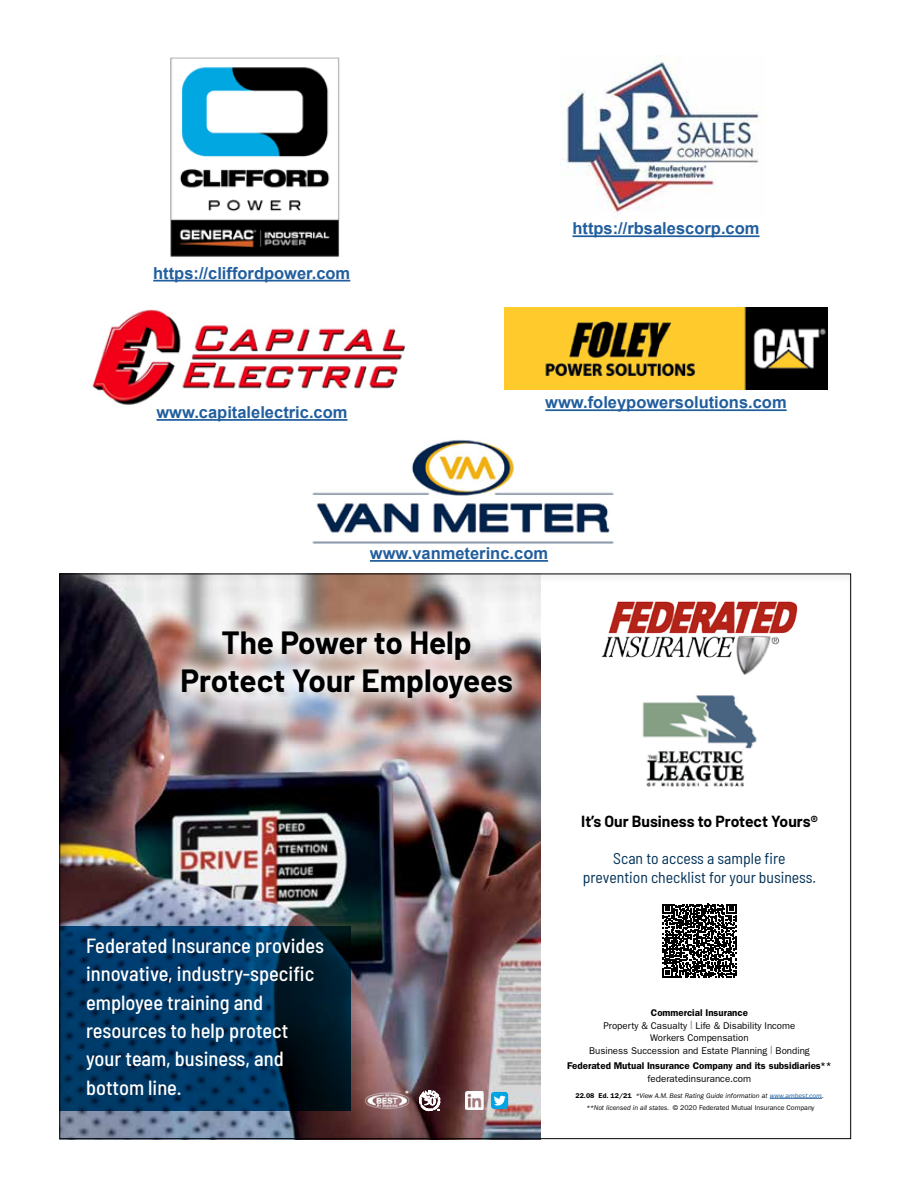
<style>
.page{position:relative;width:918px;height:1188px;background:#fff}
.page>*{position:absolute;margin:0;border:0;box-sizing:border-box;transform-origin:0 0}
.t1{font:700 31.35px/37.7px "Barlow";color:#000;text-align:center}
.t2{font:500 semi-condensed 20.4px/28.3px "Barlow";color:#fff}
.t3{font:700 16.5px "Arial";color:#215e9e}
.t4{font:semi-condensed 15.75px/18.9px "Barlow";color:#003056;text-align:center}
.t5{font:700 15.75px "Barlow";color:#000}
.t6{font:500 semi-condensed 10.35px "Barlow";color:#fff}
.t7{font:9.75px/12.6px "ITC Franklin Gothic Std";color:#000;text-align:center}
.t8{font:600 9.75px "ITC Franklin Gothic Std";color:#000}
.t9{font:italic 7.05px/12.6px "ITC Franklin Gothic Std";color:#000;text-align:center}
.s1{font-weight:600}
.s2{font-weight:600;font-size:8.4px;color:#939598}
.s3{font-weight:600;font-style:normal}
.s4{color:#215e9e}
.s5{font-style:normal}
</style>
<div class="page">
<img style="left:170px;top:57px;width:170px;height:200px">
<hr style="left:153px;top:280px;width:197px;height:2px;background:#215e9e">
<img style="left:505px;top:307px;width:322px;height:83px">
<hr style="left:545px;top:409px;width:242px;height:2px;background:#215e9e">
<img style="left:560px;top:58px;width:199px;height:160px">
<hr style="left:572px;top:235px;width:188px;height:2px;background:#215e9e">
<img style="left:92px;top:309px;width:313px;height:96px">
<hr style="left:156px;top:419px;width:192px;height:2px;background:#215e9e">
<img style="left:312px;top:440px;width:302px;height:104px">
<hr style="left:370px;top:560px;width:178px;height:2px;background:#215e9e">
<div style="left:59px;top:574px;width:792px;height:565px;background:#000;opacity:.5"></div>
<svg style="left:663px;top:904px;width:73px;height:74px"></svg>
<h3 class="t3" style="left:153px;top:262px;width:199px">https://cliffordpower.com</h3>
<h3 class="t3" style="left:156px;top:402px;width:193px">www.capitalelectric.com</h3>
<h3 class="t3" style="left:572px;top:218px;width:189px">https://rbsalescorp.com</h3>
<h3 class="t3" style="left:545px;top:392px;width:243px">www.foleypowersolutions.com</h3>
<h3 class="t3" style="left:370px;top:542px;width:180px">www.vanmeterinc.com</h3>
<h1 class="t1" style="left:180px;top:622px;width:334px">The Power to Help<br>Protect Your Employees</h1>
<h2 class="t2" style="left:86px;top:930px;width:240px">Federated Insurance provides innovative, industry-specific employee training and resources to help protect your team, business, and bottom line.</h2>
<p class="t6" style="left:405px;top:1087px;width:5px">*</p>
<h3 class="t5" style="left:581px;top:809px;width:238px">It’s Our Business to Protect Yours®</h3>
<h3 class="t4" style="left:583px;top:848px;width:235px">Scan to access a sample fire prevention checklist for your business.</h3>
<p class="t7" style="left:589px;top:1006px;width:222px"><span class="s1">Commercial Insurance<br></span>Property &amp; Casualty <span class="s2">|</span> Life &amp; Disability Income Workers Compensation<br>Business Succession and Estate Planning <span class="s2">|</span> Bonding</p>
<p class="t8" style="left:567px;top:1060px;width:266px">Federated Mutual Insurance Company and its subsidiaries**</p>
<p class="t7" style="left:648px;top:1072px;width:105px">federatedinsurance.com</p>
<p class="t9" style="left:576px;top:1089px;width:250px"><span class="s3">22.08 Ed. 12/21</span> *View A.M. Best Rating Guide information at <span class="s4">www.ambest.com</span>. **Not licensed in all states. <span class="s5">© 2020 Federated Mutual Insurance Company</span></p>
</div>
